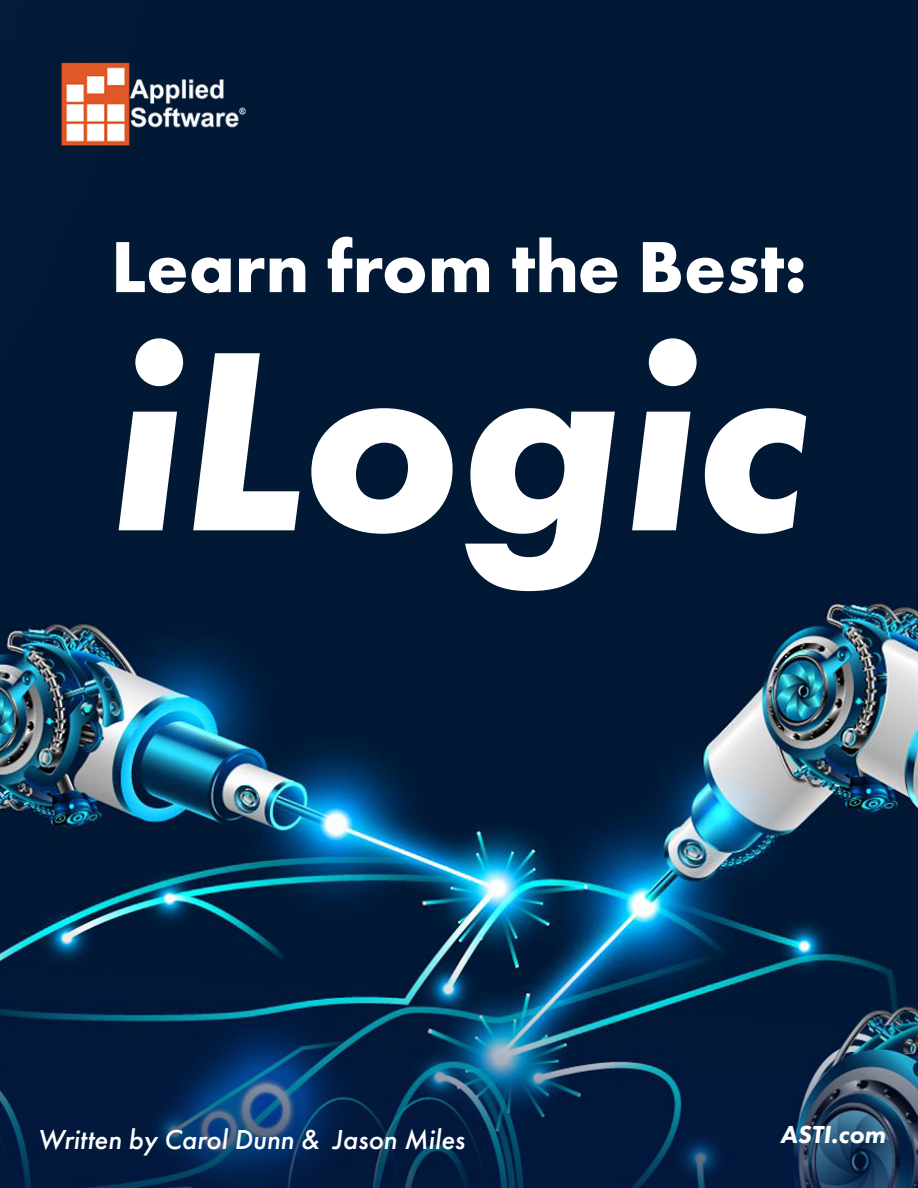
<style>
.page{position:relative;width:918px;height:1188px;background:#fff}
.page>*{position:absolute;margin:0;border:0;box-sizing:border-box;transform-origin:0 0}
.t1{font:italic 700 265.5px "Futura PT";color:#fff}
.t2{font:700 75px "Futura PT";color:#fff}
.t3{font:italic 500 28.5px "Futura PT";color:#fff}
.t4{font:700 27px "Myriad Pro";color:#fff}
.t5{font:italic 800 25.5px "Futura PT";color:#fff}
</style>
<div class="page">
<img style="left:0;top:0;width:918px;height:1188px">
<svg style="left:854px;top:1119px;width:41px;height:30px"></svg>
<img style="left:54px;top:1097px;width:166px;height:74px">
<img style="left:51px;top:54px;width:205px;height:103px">
<h2 class="t2" style="left:111px;top:219px;width:698px">Learn from the Best:</h2>
<h1 class="t1" style="left:110px;top:278px;width:699px">iLogic</h1>
<p class="t3" style="left:38px;top:1122px;width:429px">Written by Carol Dunn &amp; Jason Miles</p>
<p class="t5" style="left:780px;top:1119px;width:107px">ASTI.com</p>
<p class="t4" style="left:867px;top:1117px;width:16px">1</p>
</div>
